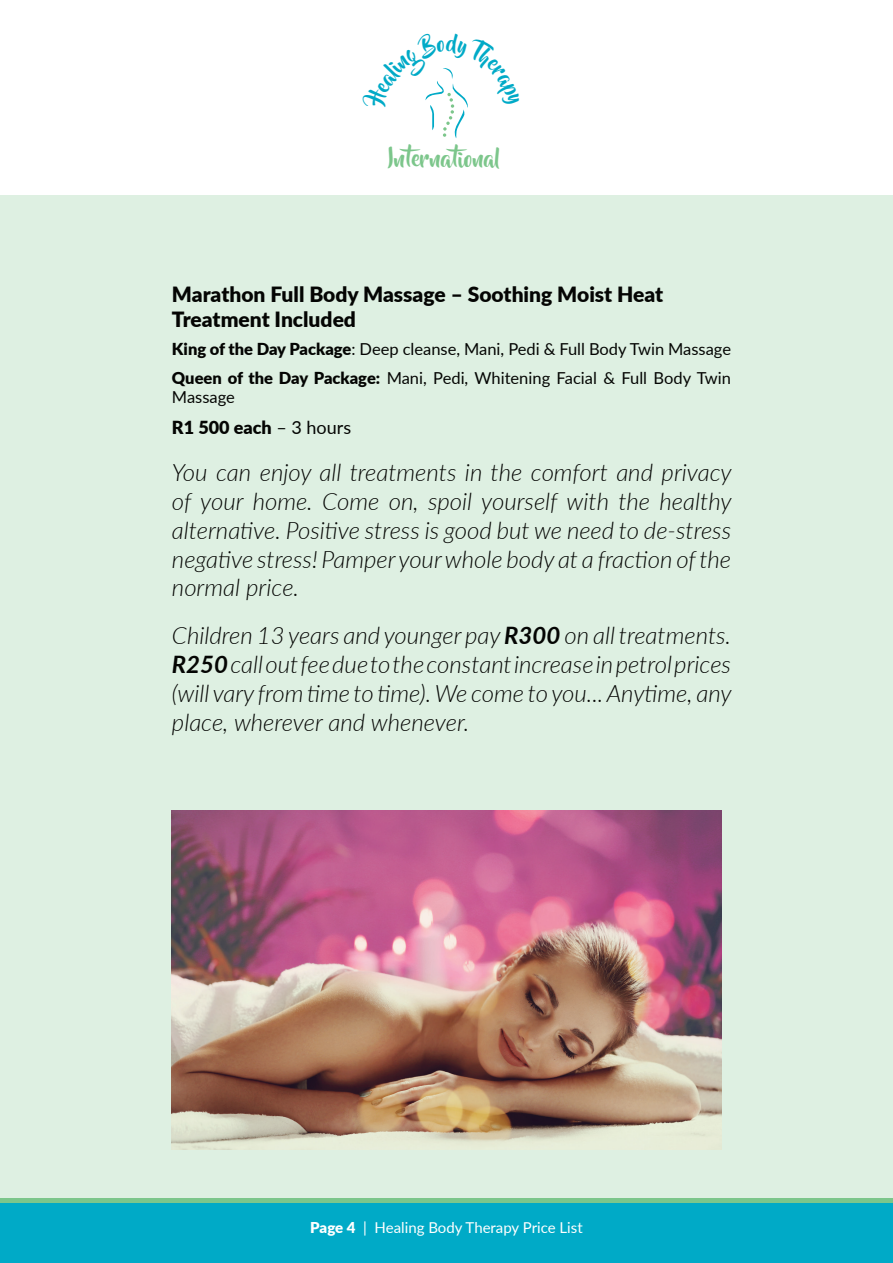
<style>
.page{position:relative;width:893px;height:1263px;background:#fff}
.page>*{position:absolute;margin:0;border:0;box-sizing:border-box;transform-origin:0 0}
.t1{font:italic 300 24px/28.8px "Lato";color:#040503;text-align:justify}
.t2{font:22.35px "Beyond The Mountains";color:#7cc68b}
.t3{font:900 21px/25.2px "Lato";color:#040503}
.t4{font:900 18px "Lato";color:#040503}
.t5{font:16.5px/28.3px "Lato";color:#040503}
.t6{font:15px "Lato";color:#fff}
.s1{font-weight:900}
.s2{font-weight:400}
.s3{font-weight:700}
</style>
<div class="page">
<div style="left:0;top:196px;width:893px;height:1067px;background:#def0e2"></div>
<div style="left:0;top:1203px;width:893px;height:60px;background:#00aac7"></div>
<div style="left:0;top:1198px;width:893px;height:5px;background:#7cc68b"></div>
<img style="left:172px;top:811px;width:549px;height:339px">
<svg style="left:425px;top:68px;width:43px;height:70px"></svg>
<p class="t2" style="left:388px;top:147px;width:113px">International</p>
<p class="t3" style="left:172px;top:281px;width:493px">Marathon Full Body Massage – Soothing Moist Heat<br>Treatment Included</p>
<p class="t5" style="left:172px;top:334px;width:561px"><span class="s1">King of the Day Package</span>: Deep cleanse, Mani, Pedi &amp; Full Body Twin Massage<br><span class="s1">Queen of the Day Package:</span> Mani, Pedi, Whitening Facial &amp; Full Body Twin</p>
<p class="t5" style="left:172px;top:383px;width:64px">Massage</p>
<p class="t4" style="left:172px;top:413px;width:181px">R1 500 each <span class="s2">– 3 hours</span></p>
<p class="t1" style="left:172px;top:457px;width:561px">You can enjoy all treatments in the comfort and privacy of your home. Come on, spoil yourself with the healthy alternative. Positive stress is good but we need to de-stress negative stress! Pamper your whole body at a fraction of the normal price.</p>
<p class="t1" style="left:172px;top:620px;width:561px">Children 13 years and younger pay <span class="s3">R300</span> on all treatments.<br><span class="s3">R250</span> call out fee due to the constant increase in petrol prices (will vary from time to time). We come to you... Anytime, any place, wherever and whenever.</p>
<p class="t6" style="left:310px;top:1217px;width:274px"><span class="s1">Page 4</span> | Healing Body Therapy Price List</p>
</div>
